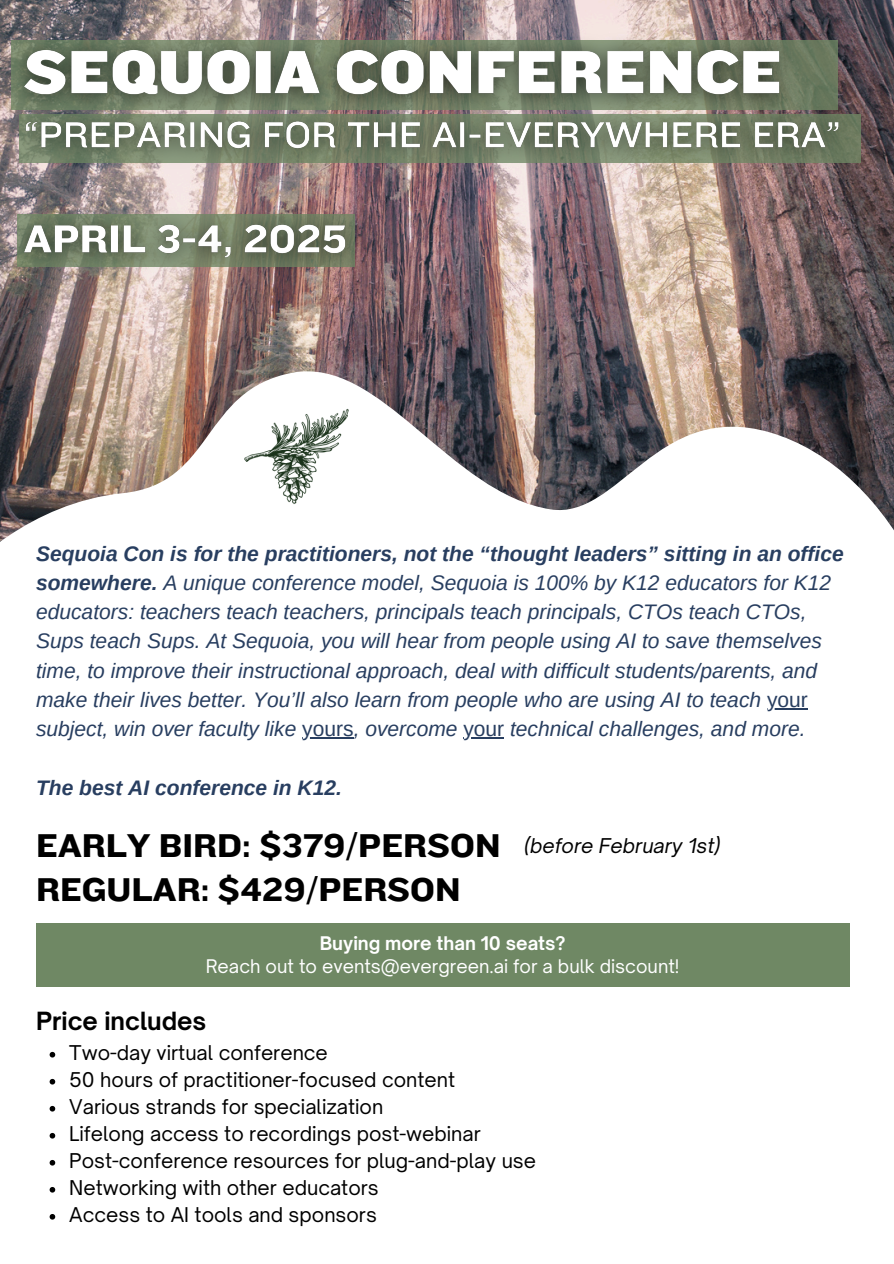
<style>
.page{position:relative;width:894px;height:1264px;background:#fff}
.page>*{position:absolute;margin:0;border:0;box-sizing:border-box;transform-origin:0 0}
.t1{font:34.2px/43.8px "Knockout 52";color:#000}
.t2{font:700 24px "Open Sauce One";color:#000}
.t3{font:italic 21px/29.2px "Arimo";color:#283e60}
.t4{font:italic 700 21px "Arimo";color:#283e60}
.t5{font:19.5px "Open Sauce One";color:#000}
.t6{font:italic 19.5px "Open Sauce One";color:#000}
.t7{font:18px "Open Sauce One";color:#fff}
.t8{font:700 18px "Open Sauce One";color:#fff}
.s1{font-weight:700}
.s2{font-style:normal}
</style>
<div class="page">
<img style="left:0;top:0;width:893px;height:318px">
<svg style="left:0;top:318px;width:893px;height:421px"></svg>
<div style="left:36px;top:923px;width:812px;height:63px;background:#6f8864"></div>
<img style="left:244px;top:404px;width:105px;height:105px">
<svg style="left:50px;top:1051px;width:5px;height:6px"></svg>
<svg style="left:50px;top:1078px;width:5px;height:6px"></svg>
<svg style="left:50px;top:1105px;width:5px;height:6px"></svg>
<svg style="left:50px;top:1132px;width:5px;height:6px"></svg>
<svg style="left:50px;top:1160px;width:5px;height:5px"></svg>
<svg style="left:50px;top:1187px;width:5px;height:5px"></svg>
<svg style="left:50px;top:1214px;width:5px;height:5px"></svg>
<hr style="left:766px;top:708px;width:41px;height:1px;background:#283e60">
<hr style="left:302px;top:737px;width:51px;height:1px;background:#283e60">
<hr style="left:463px;top:737px;width:41px;height:1px;background:#283e60">
<img style="left:0;top:24px;width:867px;height:265px">
<p class="t3" style="left:36px;top:538px;width:808px"><span class="s1">Sequoia Con is for the practitioners, not the “thought leaders” sitting in an office somewhere.</span> A unique conference model, Sequoia is 100% by K12 educators for K12 educators: teachers teach teachers, principals teach principals, CTOs teach CTOs, Sups teach Sups. At Sequoia, you will hear from people using AI to save themselves time, to improve their instructional approach, deal with difficult students/parents, and make their lives better. You’ll also learn from people who are using AI to teach <span class="s2">your</span></p>
<p class="t3" style="left:36px;top:714px;width:770px">subject, win over faculty like <span class="s2">yours</span>, overcome <span class="s2">your</span> technical challenges, and more.</p>
<p class="t4" style="left:36px;top:775px;width:307px">The best AI conference in K12.</p>
<p class="t1" style="left:36px;top:822px;width:466px">EARLY BIRD: $379/PERSON<br>REGULAR: $429/PERSON</p>
<p class="t8" style="left:319px;top:932px;width:247px">Buying more than 10 seats?</p>
<h5 class="t7" style="left:206px;top:954px;width:475px">Reach out to events@evergreen.ai for a bulk discount!</h5>
<p class="t6" style="left:524px;top:833px;width:197px">(before February 1st)</p>
<p class="t2" style="left:36px;top:1006px;width:172px">Price includes</p>
<h5 class="t5" style="left:69px;top:1040px;width:260px">Two-day virtual conference</h5>
<h2 class="t5" style="left:69px;top:1067px;width:387px">50 hours of practitioner-focused content</h2>
<p class="t5" style="left:69px;top:1094px;width:315px">Various strands for specialization</p>
<p class="t5" style="left:69px;top:1121px;width:413px">Lifelong access to recordings post-webinar</p>
<h3 class="t5" style="left:69px;top:1148px;width:468px">Post-conference resources for plug-and-play use</h3>
<p class="t5" style="left:69px;top:1175px;width:311px">Networking with other educators</p>
<p class="t5" style="left:69px;top:1202px;width:309px">Access to AI tools and sponsors</p>
</div>
